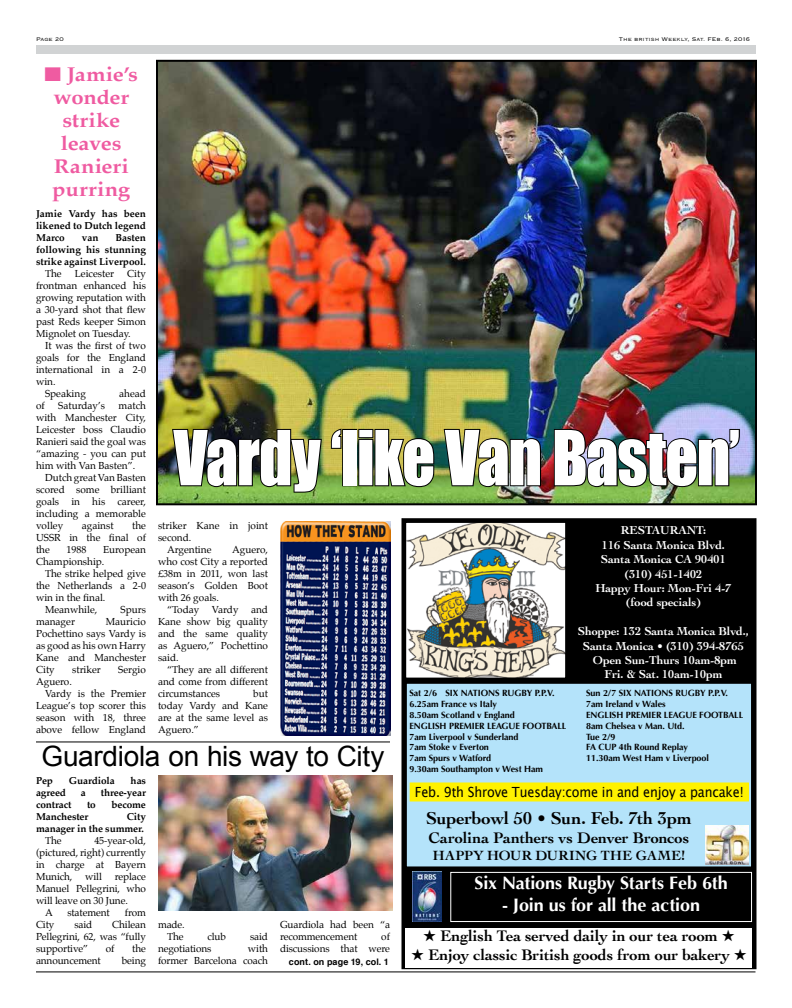
<style>
.page{position:relative;width:792px;height:1008px;background:#fff}
.page>*{position:absolute;margin:0;border:0;box-sizing:border-box;transform-origin:0 0}
.t1{font:70px "Impact";letter-spacing:-.025em;color:#fff;scale:.92 1}
.t2{font:28px "Arial";letter-spacing:-.01em;color:#000}
.t3{font:700 19.8px/23px "Palatino";letter-spacing:-.005em;color:#ef5ba1;text-align:center;scale:1.11 1}
.t4{font:700 18px "Optima";letter-spacing:-.01em;color:#fff}
.t5{font:700 18px "Cochin";letter-spacing:-.005em;color:#000}
.t6{font:700 16px "Cochin";letter-spacing:-.005em;color:#000}
.t7{font:14px "Lucida Grande";letter-spacing:-.01em;color:#000;scale:.9 1}
.t8{font:700 14px "Cochin";letter-spacing:.02em;color:#000}
.t9{font:700 12px/14.4px "Cochin";letter-spacing:-.005em;color:#fff;text-align:center}
.t10{font:10px/12px "Palatino";color:#000;text-align:justify}
.t11{font:700 10px/12px "Palatino";color:#000;text-align:justify}
.t12{font:700 9px/10.8px "Optima";letter-spacing:-.005em;color:#000}
.t13{font:700 9px "Helvetica";letter-spacing:.01em;color:#000}
.t14{font:300 7px "Copperplate";letter-spacing:-.005em;color:#000}
</style>
<div class="page">
<div style="left:36px;top:46px;width:720px;height:8px;background:#d1d3d4"></div>
<div style="left:402px;top:519px;width:354px;height:450px;background:#000"></div>
<div style="left:402px;top:518px;width:354px;height:451px;border:1px solid #000"></div>
<img style="left:407px;top:524px;width:157px;height:153px">
<div style="left:404px;top:521px;width:163px;height:159px;border:2px solid #000"></div>
<div style="left:406px;top:928px;width:346px;height:39px;background:#fff"></div>
<img style="left:412px;top:872px;width:30px;height:50px">
<div style="left:450px;top:872px;width:302px;height:50px;border:1px solid #fff"></div>
<div style="left:406px;top:683px;width:346px;height:184px;background:#b4e3fa"></div>
<div style="left:406px;top:683px;width:346px;height:184px;border:1px solid #000"></div>
<img style="left:706px;top:826px;width:42px;height:39px">
<hr style="left:36px;top:972px;width:720px;height:1px;background:#000">
<img style="left:159px;top:63px;width:595px;height:439px">
<div style="left:156px;top:60px;width:601px;height:445px;border:2px solid #000"></div>
<img style="left:171px;top:428px;width:152px;height:71px">
<svg style="left:330px;top:427px;width:12px;height:23px"></svg>
<div style="left:342px;top:429px;width:15px;height:57px;border:2px solid #000"></div>
<img style="left:357px;top:428px;width:79px;height:60px">
<img style="left:443px;top:428px;width:99px;height:71px">
<img style="left:553px;top:428px;width:188px;height:60px">
<img style="left:158px;top:776px;width:235px;height:135px">
<img style="left:280px;top:521px;width:110px;height:215px">
<hr style="left:36px;top:742px;width:354px;height:1px;background:#000">
<div style="left:410px;top:783px;width:338px;height:18px;background:#fff200"></div>
<div style="left:410px;top:782px;width:339px;height:20px;border:1px solid #fff200"></div>
<p class="t14" style="left:36px;top:35px;width:29px">Page 20</p>
<p class="t14" style="left:619px;top:35px;width:133px">The british Weekly, Sat. FEb. 6, 2016</p>
<h3 class="t3" style="left:45px;top:62px;width:86px">■ Jamie’s wonder strike leaves<br>Ranieri purring</h3>
<p class="t11" style="left:36px;top:207px;width:112px">Jamie Vardy has been likened to Dutch legend Marco</p>
<p class="t11" style="left:36px;top:231px;width:112px;text-indent:79px">Basten following his stunning strike against Liverpool.</p>
<p class="t10" style="left:45px;top:268px;width:18px">The</p>
<p class="t10" style="left:75px;top:268px;width:41px">Leicester</p>
<p class="t11" style="left:82px;top:231px;width:18px">van</p>
<p class="t10" style="left:36px;top:268px;width:112px;text-indent:91px">City frontman enhanced his growing reputation with a 30-yard shot that flew past Reds keeper Simon Mignolet on Tuesday.</p>
<p class="t10" style="left:45px;top:340px;width:102px">It was the first of two</p>
<p class="t10" style="left:36px;top:352px;width:112px">goals for the England</p>
<p class="t10" style="left:36px;top:364px;width:112px">international in a 2-0</p>
<p class="t10" style="left:36px;top:376px;width:21px">win.</p>
<p class="t10" style="left:45px;top:388px;width:42px">Speaking</p>
<p class="t10" style="left:119px;top:388px;width:28px">ahead</p>
<p class="t10" style="left:36px;top:400px;width:10px">of</p>
<p class="t10" style="left:58px;top:400px;width:49px">Saturday’s</p>
<p class="t10" style="left:36px;top:400px;width:112px;text-indent:83px">match with Manchester City, Leicester boss Claudio Ranieri said the goal was “amazing - you can put him with Van Basten”.</p>
<p class="t10" style="left:36px;top:472px;width:112px;text-indent:9px">Dutch great Van Basten scored some brilliant goals in his career, including a memorable volley</p>
<h1 class="t1" style="left:174px;top:404px;width:617px">Vardy ‘like Van Basten’</h1>
<p class="t10" style="left:36px;top:520px;width:111px;text-indent:96px">the USSR in the final of the</p>
<p class="t10" style="left:158px;top:520px;width:111px">striker Kane in joint</p>
<p class="t10" style="left:158px;top:532px;width:35px">second.</p>
<p class="t10" style="left:167px;top:544px;width:46px">Argentine</p>
<p class="t10" style="left:82px;top:520px;width:33px">against</p>
<p class="t9" style="left:595px;top:523px;width:138px">RESTAURANT:<br>116 Santa Monica Blvd.<br>Santa Monica CA 90401 (310) 451-1402<br>Happy Hour: Mon-Fri 4-7 (food specials)</p>
<p class="t9" style="left:578px;top:623px;width:173px">Shoppe: 132 Santa Monica Blvd.,<br>Santa Monica • (310) 394-8765<br>Open Sun-Thurs 10am-8pm<br>Fri. &amp; Sat. 10am-10pm</p>
<p class="t10" style="left:158px;top:544px;width:112px;text-indent:74px">Aguero, who cost City a reported £38m in 2011, won last season’s Golden Boot with 26 goals.</p>
<p class="t10" style="left:158px;top:604px;width:112px;text-indent:9px">“Today Vardy and Kane show big quality and the same quality as Aguero,” Pochettino said.</p>
<p class="t10" style="left:158px;top:664px;width:112px;text-indent:9px">“They are all different and come from different circumstances</p>
<p class="t10" style="left:66px;top:544px;width:21px">1988</p>
<p class="t10" style="left:36px;top:544px;width:112px;text-indent:67px">European<br>Championship.</p>
<p class="t10" style="left:45px;top:568px;width:102px">The strike helped give</p>
<p class="t10" style="left:36px;top:580px;width:111px">the Netherlands a 2-0</p>
<p class="t10" style="left:36px;top:592px;width:71px">win in the final.</p>
<p class="t10" style="left:45px;top:604px;width:54px">Meanwhile,</p>
<p class="t10" style="left:121px;top:604px;width:27px">Spurs</p>
<p class="t10" style="left:36px;top:616px;width:40px">manager</p>
<p class="t10" style="left:36px;top:616px;width:112px;text-indent:70px">Mauricio Pochettino says Vardy is as good as his own Harry Kane and Manchester City</p>
<p class="t10" style="left:72px;top:664px;width:30px">striker</p>
<p class="t10" style="left:118px;top:664px;width:29px">Sergio</p>
<p class="t10" style="left:36px;top:676px;width:37px">Aguero.</p>
<p class="t10" style="left:45px;top:688px;width:103px">Vardy is the Premier</p>
<p class="t10" style="left:36px;top:700px;width:111px">League’s top scorer this</p>
<p class="t10" style="left:36px;top:712px;width:112px">season with 18, three</p>
<p class="t10" style="left:36px;top:724px;width:111px">above fellow England</p>
<p class="t10" style="left:158px;top:688px;width:111px;text-indent:95px">but today Vardy and Kane are at the same level as Aguero.”</p>
<p class="t12" style="left:409px;top:688px;width:159px">Sat 2/6 SIX NATIONS RUGBY P.P.V.<br>6.25am France vs Italy<br>8.50am Scotland v England<br>ENGLISH PREMIER LEAGUE FOOTBALL<br>7am Liverpool v Sunderland<br>7am Stoke v Everton<br>7am Spurs v Watford<br>9.30am Southampton v West Ham</p>
<p class="t12" style="left:586px;top:688px;width:159px">Sun 2/7 SIX NATIONS RUGBY P.P.V.<br>7am Ireland v Wales<br>ENGLISH PREMIER LEAGUE FOOTBALL<br>8am Chelsea v Man. Utd.<br>Tue 2/9<br>FA CUP 4th Round Replay<br>11.30am West Ham v Liverpool</p>
<h2 class="t2" style="left:41px;top:738px;width:345px">Guardiola on his way to City</h2>
<p class="t11" style="left:36px;top:774px;width:19px">Pep</p>
<p class="t11" style="left:69px;top:774px;width:47px">Guardiola</p>
<p class="t11" style="left:131px;top:774px;width:17px">has</p>
<p class="t11" style="left:36px;top:786px;width:32px">agreed</p>
<p class="t11" style="left:81px;top:786px;width:6px">a</p>
<p class="t11" style="left:101px;top:786px;width:47px">three-year</p>
<p class="t11" style="left:36px;top:798px;width:37px">contract</p>
<p class="t11" style="left:87px;top:798px;width:10px">to</p>
<p class="t11" style="left:111px;top:798px;width:36px">become</p>
<p class="t11" style="left:36px;top:810px;width:54px">Manchester</p>
<p class="t11" style="left:36px;top:810px;width:111px;text-align:right">City<br>manager in the summer.</p>
<p class="t10" style="left:45px;top:834px;width:18px">The</p>
<p class="t10" style="left:36px;top:834px;width:112px;text-indent:58px">45-year-old, (pictured, right) currently in charge at Bayern Munich,</p>
<p class="t10" style="left:85px;top:870px;width:18px">will</p>
<p class="t10" style="left:115px;top:870px;width:33px">replace</p>
<p class="t10" style="left:36px;top:882px;width:111px">Manuel Pellegrini, who</p>
<p class="t10" style="left:36px;top:894px;width:93px">will leave on 30 June.</p>
<p class="t10" style="left:45px;top:906px;width:9px">A</p>
<p class="t10" style="left:67px;top:906px;width:44px">statement</p>
<p class="t10" style="left:125px;top:906px;width:23px">from</p>
<p class="t10" style="left:36px;top:918px;width:20px">City</p>
<p class="t10" style="left:74px;top:918px;width:19px">said</p>
<p class="t10" style="left:36px;top:918px;width:111px;text-indent:76px">Chilean Pellegrini, 62, was “fully supportive”</p>
<p class="t10" style="left:106px;top:942px;width:10px">of</p>
<p class="t10" style="left:132px;top:942px;width:15px">the</p>
<p class="t10" style="left:36px;top:954px;width:66px">announcement</p>
<p class="t10" style="left:122px;top:954px;width:26px">being</p>
<p class="t10" style="left:158px;top:919px;width:28px;text-align:right">made.<br>The</p>
<p class="t10" style="left:207px;top:931px;width:20px">club</p>
<p class="t10" style="left:250px;top:931px;width:19px">said</p>
<p class="t10" style="left:158px;top:943px;width:55px">negotiations</p>
<p class="t10" style="left:158px;top:943px;width:112px;text-align:right">with<br>former Barcelona coach</p>
<p class="t10" style="left:280px;top:919px;width:112px">Guardiola had been “a recommencement</p>
<p class="t10" style="left:280px;top:931px;width:112px;text-align:right">of<br>discussions that were</p>
<p class="t13" style="left:289px;top:955px;width:102px">cont. on page 19, col. 1</p>
<h3 class="t7" style="left:415px;top:784px;width:367px">Feb. 9th Shrove Tuesday:come in and enjoy a pancake!</h3>
<h3 class="t5" style="left:426px;top:806px;width:267px">Superbowl 50 • Sun. Feb. 7th 3pm</h3>
<h3 class="t6" style="left:428px;top:827px;width:262px">Carolina Panthers vs Denver Broncos</h3>
<h3 class="t8" style="left:433px;top:846px;width:254px">HAPPY HOUR DURING THE GAME!</h3>
<h3 class="t4" style="left:475px;top:873px;width:255px">Six Nations Rugby Starts Feb 6th</h3>
<h3 class="t4" style="left:502px;top:894px;width:199px">- Join us for all the action</h3>
<h3 class="t6" style="left:423px;top:925px;width:313px">★ English Tea served daily in our tea room ★</h3>
<h3 class="t6" style="left:411px;top:944px;width:337px">★ Enjoy classic British goods from our bakery ★</h3>
</div>
